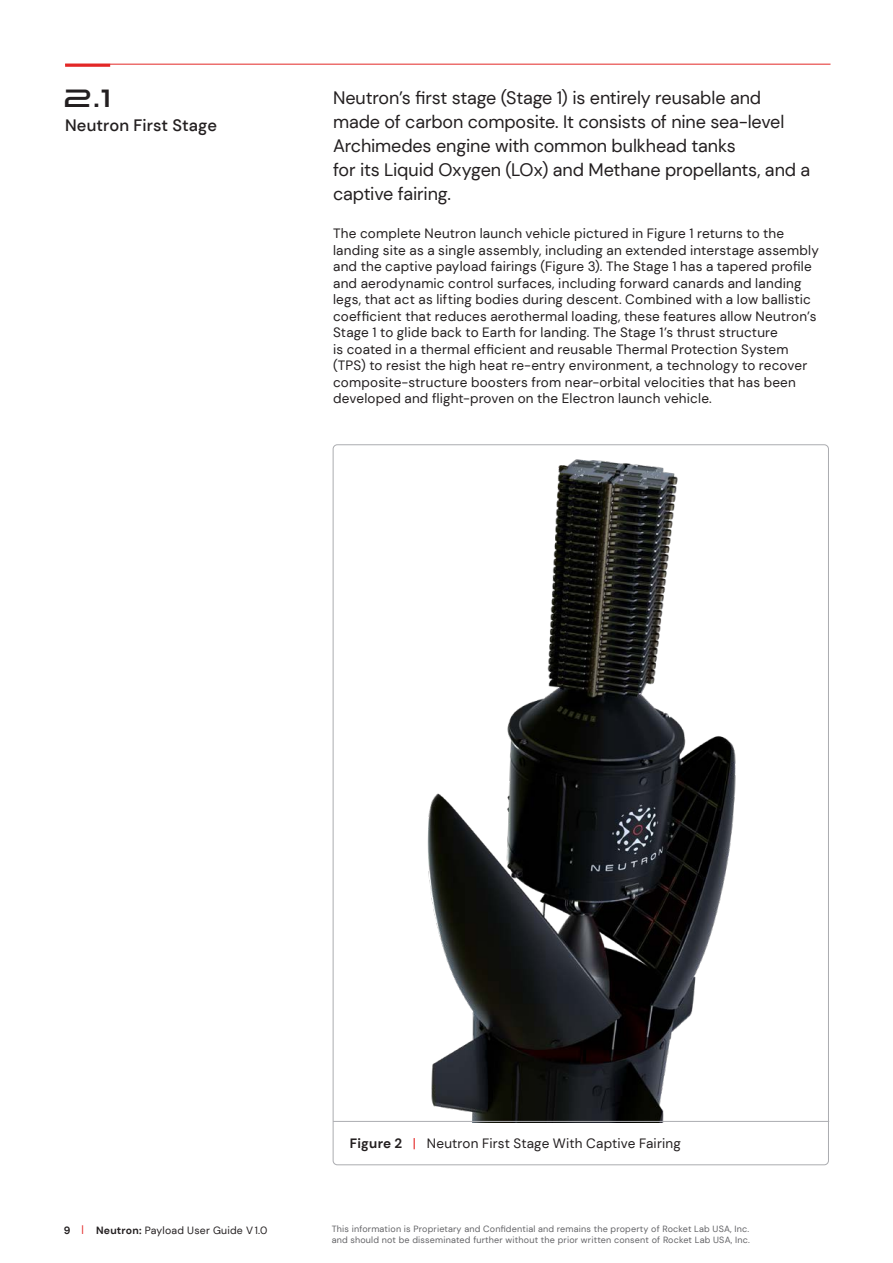
<style>
.page{position:relative;width:893px;height:1263px;background:#fff}
.page>*{position:absolute;margin:0;border:0;box-sizing:border-box;transform-origin:0 0}
._1_1_NUMBERS{font:36px "Nebula";color:#231f20}
._2__Intro_Paras{font:18px/24px "DM Sans";letter-spacing:-.01em;color:#231f20}
._1_1_Headlines{font:500 16.5px "DM Sans";letter-spacing:.005em;color:#231f20}
._3__Body_Text{font:13.5px/16.5px "DM Sans";letter-spacing:.015em;color:#231f20}
.t1{font:10.5px "DM Sans";letter-spacing:.02em;color:#231f20}
.t2{font:9px/10.8px "DM Sans";letter-spacing:.02em;color:#636366}
.s1{font-weight:700}
.s2{color:#e32726}
</style>
<div class="page">
<hr style="left:65px;top:64px;width:765px;height:1px;background:#e32726">
<hr style="left:65px;top:64px;width:45px;height:3px;background:#e32726">
<img style="left:427px;top:459px;width:309px;height:664px">
<hr style="left:333px;top:1121px;width:496px;height:1px;background:#abacb0">
<p class="_1_1_NUMBERS" style="left:65px;top:81px;width:51px">2.1</p>
<p class="_1_1_Headlines" style="left:65px;top:115px;width:153px">Neutron First Stage</p>
<p class="_2__Intro_Paras" style="left:333px;top:86px;width:479px">Neutron’s first stage (Stage 1) is entirely reusable and made of carbon composite. It consists of nine sea-level Archimedes engine with common bulkhead tanks<br>for its Liquid Oxygen (LOx) and Methane propellants, and a captive fairing.</p>
<p class="_3__Body_Text" style="left:333px;top:225px;width:487px">The complete Neutron launch vehicle pictured in Figure 1 returns to the landing site as a single assembly, including an extended interstage assembly and the captive payload fairings (Figure 3). The Stage 1 has a tapered profile and aerodynamic control surfaces, including forward canards and landing legs, that act as lifting bodies during descent. Combined with a low ballistic coefficient that reduces aerothermal loading, these features allow Neutron’s Stage 1 to glide back to Earth for landing. The Stage 1’s thrust structure<br>is coated in a thermal efficient and reusable Thermal Protection System (TPS) to resist the high heat re-entry environment, a technology to recover composite-structure boosters from near-orbital velocities that has been developed and flight-proven on the Electron launch vehicle.</p>
<p class="_3__Body_Text" style="left:350px;top:1135px;width:333px"><span class="s1">Figure 2</span> <span class="s2">|</span> Neutron First Stage With Captive Fairing</p>
<p class="t1" style="left:64px;top:1223px;width:205px"><span class="s1">9</span> <span class="s2">|</span> <span class="s1">Neutron:</span> Payload User Guide V 1.0</p>
<p class="t2" style="left:332px;top:1224px;width:420px">This information is Proprietary and Confidential and remains the property of Rocket Lab USA, Inc. and should not be disseminated further without the prior written consent of Rocket Lab USA, Inc.</p>
</div>
